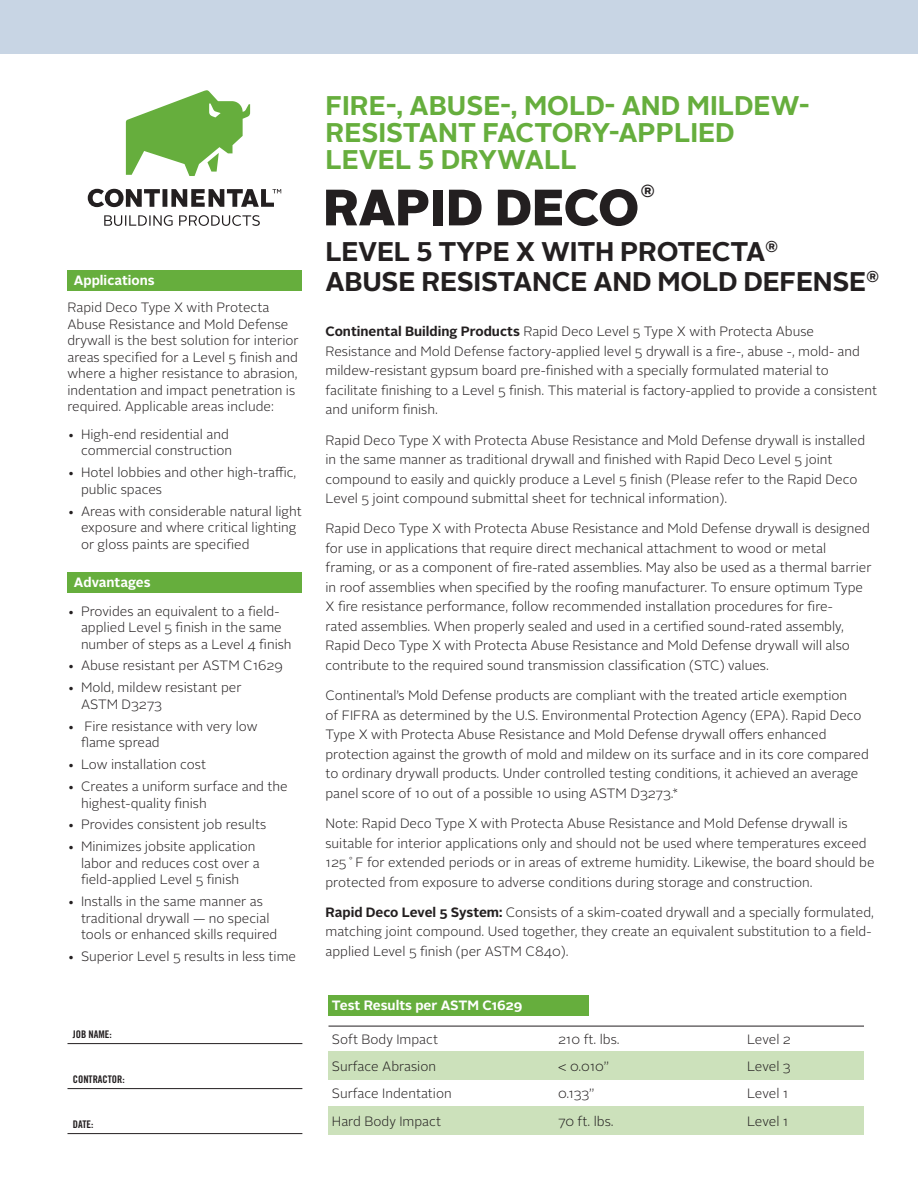
<style>
.page{position:relative;width:918px;height:1188px;background:#fff}
.page>*{position:absolute;margin:0;border:0;box-sizing:border-box;transform-origin:0 0}
.t1{font:900 51px "Alright Sans";color:#231f20}
.t2{font:700 27px/27px "Alright Sans";color:#66ae3d}
.t3{font:700 27px "Alright Sans";letter-spacing:-.01em;color:#231f20}
.t4{font:700 17.55px "Alright Sans";color:#231f20}
.t5{font:300 13.5px/19.5px "Alright Sans";color:#231f20}
.t6{font:700 13.5px "Alright Sans";color:#fff}
.t7{font:10.5px "Trade Gothic Bold Cond Twenty";color:#231f20}
.s1{font-weight:700}
</style>
<div class="page">
<hr style="left:68px;top:1043px;width:234px;height:1px;background:#231f20">
<hr style="left:68px;top:1088px;width:234px;height:1px;background:#231f20">
<hr style="left:68px;top:1133px;width:234px;height:1px;background:#231f20">
<div style="left:0;top:0;width:918px;height:54px;background:#c8d5e4"></div>
<svg style="left:104px;top:215px;width:156px;height:11px"></svg>
<svg style="left:88px;top:189px;width:193px;height:18px"></svg>
<svg style="left:126px;top:90px;width:124px;height:86px"></svg>
<div style="left:328px;top:1052px;width:536px;height:28px;background:#cce1bb"></div>
<div style="left:328px;top:1107px;width:536px;height:28px;background:#cce1bb"></div>
<hr style="left:328px;top:1026px;width:536px;height:1px;background:#231f20">
<div style="left:328px;top:995px;width:262px;height:21px;background:#66ae3d"></div>
<div style="left:68px;top:270px;width:234px;height:20px;background:#66ae3d"></div>
<div style="left:68px;top:573px;width:234px;height:20px;background:#66ae3d"></div>
<p class="t6" style="left:74px;top:271px;width:82px">Applications</p>
<p class="t5" style="left:68px;top:300px;width:233px;line-height:16.5px">Rapid Deco Type X with Protecta Abuse Resistance and Mold Defense drywall is the best solution for interior areas specified for a Level 5 finish and where a higher resistance to abrasion, indentation and impact penetration is required. Applicable areas include:</p>
<p class="t5" style="left:68px;top:426px;width:166px;line-height:16.5px;text-align:right">• High-end residential and commercial construction</p>
<p class="t5" style="left:81px;top:464px;width:217px;line-height:16.5px;text-indent:-14px">• Hotel lobbies and other high-traffic, public spaces</p>
<p class="t5" style="left:81px;top:503px;width:222px;line-height:16.5px;text-indent:-14px">• Areas with considerable natural light exposure and where critical lighting or gloss paints are specified</p>
<p class="t6" style="left:74px;top:573px;width:78px">Advantages</p>
<p class="t5" style="left:81px;top:603px;width:212px;line-height:16.5px;text-indent:-14px">• Provides an equivalent to a field&shy;applied Level 5 finish in the same number of steps as a Level 4 finish</p>
<p class="t5" style="left:68px;top:656px;width:217px">• Abuse resistant per ASTM C1629</p>
<p class="t5" style="left:81px;top:680px;width:162px;line-height:16.5px;text-indent:-14px">• Mold, mildew resistant per<br>ASTM D3273</p>
<p class="t5" style="left:81px;top:718px;width:178px;line-height:16.5px;text-indent:-14px">• Fire resistance with very low flame spread</p>
<p class="t5" style="left:68px;top:755px;width:140px">• Low installation cost</p>
<p class="t5" style="left:81px;top:778px;width:208px;line-height:16.5px;text-indent:-14px">• Creates a uniform surface and the highest-quality finish</p>
<p class="t5" style="left:68px;top:815px;width:200px">• Provides consistent job results</p>
<p class="t5" style="left:81px;top:839px;width:180px;line-height:16.5px;text-indent:-14px">• Minimizes jobsite application labor and reduces cost over a field-applied Level 5 finish</p>
<p class="t5" style="left:81px;top:894px;width:198px;line-height:16.5px;text-indent:-14px">• Installs in the same manner as traditional drywall — no special tools or enhanced skills required</p>
<p class="t5" style="left:68px;top:947px;width:230px">• Superior Level 5 results in less time</p>
<p class="t7" style="left:73px;top:1028px;width:41px">JOB NAME:</p>
<p class="t7" style="left:73px;top:1073px;width:53px">CONTRACTOR:</p>
<p class="t7" style="left:73px;top:1118px;width:22px">DATE:</p>
<p class="t2" style="left:326px;top:92px;width:486px">FIRE-, ABUSE-, MOLD- AND MILDEW-<br>RESISTANT FACTORY-APPLIED<br>LEVEL 5 DRYWALL</p>
<p class="t4" style="left:640px;top:179px;width:16px">®</p>
<p class="t1" style="left:323px;top:171px;width:317px">RAPID DECO</p>
<p class="t3" style="left:326px;top:233px;width:454px">LEVEL 5 TYPE X WITH PROTECTA<sup>®</sup></p>
<p class="t3" style="left:326px;top:263px;width:555px">ABUSE RESISTANCE AND MOLD DEFENSE<sup>®</sup></p>
<p class="t5" style="left:326px;top:322px;width:553px"><span class="s1">Continental Building Products</span> Rapid Deco Level 5 Type X with Protecta Abuse Resistance and Mold Defense factory-applied level 5 drywall is a fire-, abuse -, mold- and mildew-resistant gypsum board pre-finished with a specially formulated material to facilitate finishing to a Level 5 finish. This material is factory-applied to provide a consistent and uniform finish.</p>
<p class="t5" style="left:326px;top:430px;width:541px">Rapid Deco Type X with Protecta Abuse Resistance and Mold Defense drywall is installed in the same manner as traditional drywall and finished with Rapid Deco Level 5 joint compound to easily and quickly produce a Level 5 finish (Please refer to the Rapid Deco Level 5 joint compound submittal sheet for technical information).</p>
<p class="t5" style="left:326px;top:519px;width:548px">Rapid Deco Type X with Protecta Abuse Resistance and Mold Defense drywall is designed for use in applications that require direct mechanical attachment to wood or metal framing, or as a component of fire-rated assemblies. May also be used as a thermal barrier in roof assemblies when specified by the roofing manufacturer. To ensure optimum Type X fire resistance performance, follow recommended installation procedures for fire-<br>rated assemblies. When properly sealed and used in a certified sound-rated assembly, Rapid Deco Type X with Protecta Abuse Resistance and Mold Defense drywall will also contribute to the required sound transmission classification (STC) values.</p>
<p class="t5" style="left:326px;top:686px;width:545px">Continental’s Mold Defense products are compliant with the treated article exemption<br>of FIFRA as determined by the U.S. Environmental Protection Agency (EPA). Rapid Deco Type X with Protecta Abuse Resistance and Mold Defense drywall offers enhanced protection against the growth of mold and mildew on its surface and in its core compared to ordinary drywall products. Under controlled testing conditions, it achieved an average panel score of 10 out of a possible 10 using ASTM D3273.*</p>
<p class="t5" style="left:326px;top:814px;width:551px">Note: Rapid Deco Type X with Protecta Abuse Resistance and Mold Defense drywall is suitable for interior applications only and should not be used where temperatures exceed 125˚F for extended periods or in areas of extreme humidity. Likewise, the board should be protected from exposure to adverse conditions during storage and construction.</p>
<p class="t5" style="left:326px;top:903px;width:550px"><span class="s1">Rapid Deco Level 5 System:</span> Consists of a skim-coated drywall and a specially formulated, matching joint compound. Used together, they create an equivalent substitution to a field&shy;applied Level 5 finish (per ASTM C840).</p>
<p class="t6" style="left:332px;top:996px;width:192px">Test Results per ASTM C1629</p>
<p class="t5" style="left:332px;top:1029px;width:108px">Soft Body Impact</p>
<p class="t5" style="left:558px;top:1029px;width:63px">210 ft. lbs.</p>
<p class="t5" style="left:747px;top:1029px;width:45px">Level 2</p>
<p class="t5" style="left:332px;top:1057px;width:106px">Surface Abrasion</p>
<p class="t5" style="left:558px;top:1057px;width:53px">&lt; 0.010”</p>
<p class="t5" style="left:747px;top:1057px;width:45px">Level 3</p>
<p class="t5" style="left:332px;top:1084px;width:121px">Surface Indentation</p>
<p class="t5" style="left:558px;top:1084px;width:38px">0.133”</p>
<p class="t5" style="left:747px;top:1084px;width:43px">Level 1</p>
<p class="t5" style="left:332px;top:1111px;width:111px">Hard Body Impact</p>
<p class="t5" style="left:558px;top:1111px;width:57px">70 ft. lbs.</p>
<p class="t5" style="left:747px;top:1111px;width:43px">Level 1</p>
</div>
